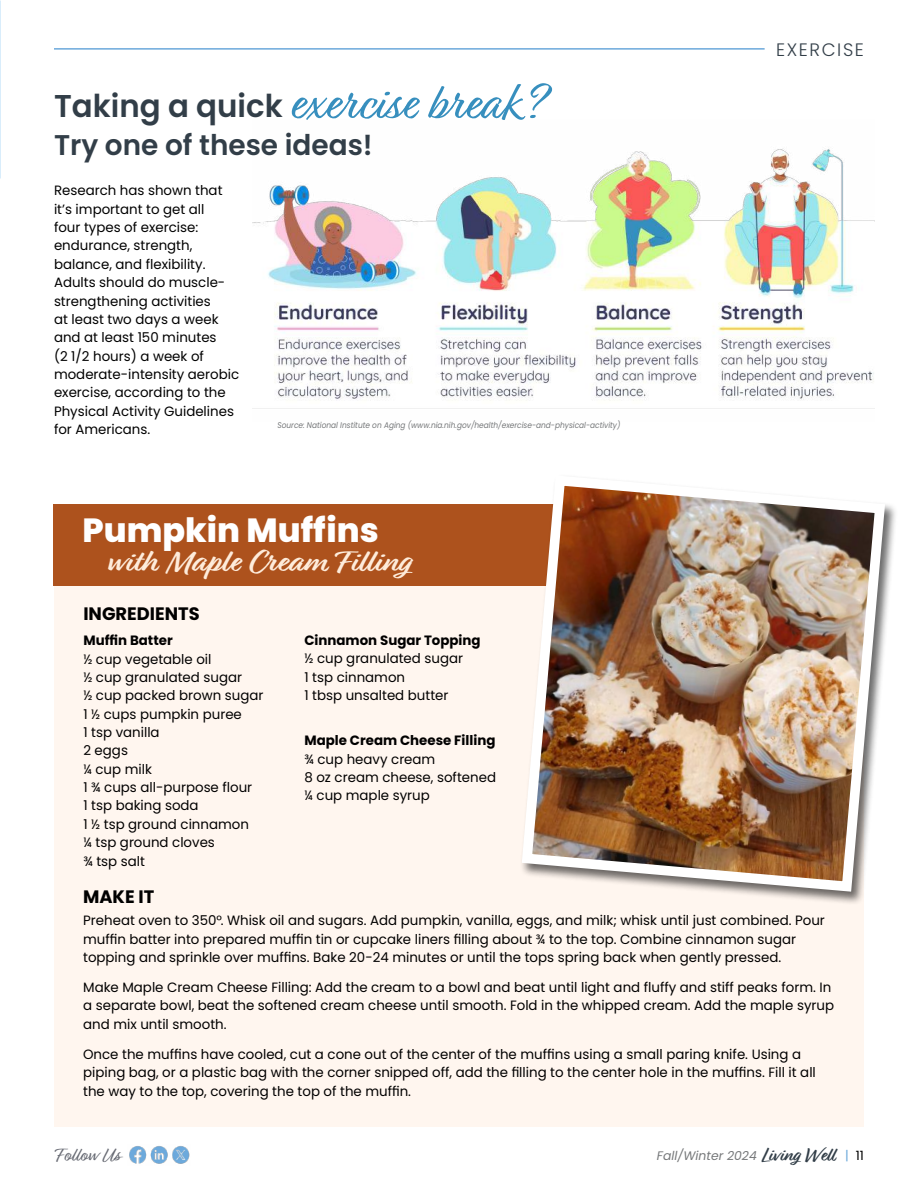
<style>
.page{position:relative;width:918px;height:1188px;background:#fff}
.page>*{position:absolute;margin:0;border:0;box-sizing:border-box;transform-origin:0 0}
.t1{font:52.5px "Relation";color:#378fbe}
.t2{font:800 33.45px "Poppins";color:#fff}
.t3{font:700 31.95px "Relation";color:#feecdb;scale:1.1 1}
.t4{font:600 28.5px "Poppins";color:#323e48}
.t5{font:19.5px "Relation";color:#686b74}
.t6{font:700 18px "Poppins";color:#000}
.t7{font:300 18px "Poppins";letter-spacing:.09em;color:#323e48}
.t8{font:13.5px/18.3px "Poppins";color:#000}
.t9{font:700 13.5px "Poppins";color:#000}
.t10{font:italic 12.3px "Poppins";color:#76787a}
.t11{font:italic 8.25px "Poppins";color:#76787a;scale:.9 1}
.s1{font-family:"Poppins";font-weight:600;font-size:31.5px;color:#323e48}
.s2{font-family:"Relation";font-weight:700;font-style:normal;font-size:19.5px;color:#323e48}
.s3{font-style:normal;font-size:12.75px;color:#6ca9db}
.s4{font-style:normal;font-size:12.75px;color:#000}
</style>
<div class="page">
<img style="left:0;top:0;width:1px;height:178px">
<hr style="left:54px;top:48px;width:711px;height:2px;background:#6ca9db">
<div style="left:54px;top:505px;width:810px;height:621px;background:#fff3e9"></div>
<div style="left:53px;top:504px;width:811px;height:81px;background:#ad521d"></div>
<div style="left:520px;top:474px;width:377px;height:431px;background:#000;opacity:.58"></div>
<img style="left:517px;top:474px;width:373px;height:423px">
<img style="left:253px;top:148px;width:621px;height:261px">
<img style="left:129px;top:1146px;width:61px;height:18px">
<h1 class="t1" style="left:54px;top:73px;width:492px"><span class="s1">Taking a quick</span> exercise break?</h1>
<h3 class="t4" style="left:54px;top:128px;width:320px">Try one of these ideas!</h3>
<p class="t8" style="left:54px;top:182px;width:187px">Research has shown that it’s important to get all<br>four types of exercise: endurance, strength, balance, and flexibility.<br>Adults should do muscle&shy;strengthening activities<br>at least two days a week and at least 150 minutes<br>(2 1/2 hours) a week of moderate-intensity aerobic exercise, according to the<br>Physical Activity Guidelines for Americans.</p>
<p class="t11" style="left:278px;top:420px;width:383px">Source: National Institute on Aging (www.nia.nih.gov/health/exercise-and-physical-activity)</p>
<h2 class="t2" style="left:83px;top:511px;width:298px">Pumpkin Muffins</h2>
<h3 class="t3" style="left:105px;top:543px;width:278px">with Maple Cream Filling</h3>
<h3 class="t6" style="left:83px;top:604px;width:118px">INGREDIENTS</h3>
<p class="t9" style="left:83px;top:633px;width:91px">Muffin Batter</p>
<p class="t8" style="left:83px;top:650px;width:182px">½ cup vegetable oil<br>½ cup granulated sugar<br>½ cup packed brown sugar<br>1 ½ cups pumpkin puree<br>1 tsp vanilla<br>2 eggs<br>¼ cup milk<br>1 ¾ cups all-purpose flour<br>1 tsp baking soda<br>1 ½ tsp ground cinnamon<br>¼ tsp ground cloves<br>¾ tsp salt</p>
<h3 class="t6" style="left:83px;top:886px;width:73px">MAKE IT</h3>
<p class="t9" style="left:304px;top:633px;width:178px">Cinnamon Sugar Topping</p>
<p class="t8" style="left:304px;top:650px;width:160px">½ cup granulated sugar<br>1 tsp cinnamon<br>1 tbsp unsalted butter</p>
<p class="t9" style="left:304px;top:733px;width:192px">Maple Cream Cheese Filling</p>
<p class="t8" style="left:304px;top:750px;width:193px">¾ cup heavy cream<br>8 oz cream cheese, softened ¼ cup maple syrup</p>
<h3 class="t7" style="left:776px;top:39px;width:89px">EXERCISE</h3>
<p class="t8" style="left:83px;top:912px;width:743px">Preheat oven to 350°. Whisk oil and sugars. Add pumpkin, vanilla, eggs, and milk; whisk until just combined. Pour muffin batter into prepared muffin tin or cupcake liners filling about ¾ to the top. Combine cinnamon sugar topping and sprinkle over muffins. Bake 20-24 minutes or until the tops spring back when gently pressed.</p>
<p class="t8" style="left:83px;top:978px;width:753px">Make Maple Cream Cheese Filling: Add the cream to a bowl and beat until light and fluffy and stiff peaks form. In a separate bowl, beat the softened cream cheese until smooth. Fold in the whipped cream. Add the maple syrup and mix until smooth.</p>
<p class="t8" style="left:83px;top:1045px;width:734px">Once the muffins have cooled, cut a cone out of the center of the muffins using a small paring knife. Using a piping bag, or a plastic bag with the corner snipped off, add the filling to the center hole in the muffins. Fill it all the way to the top, covering the top of the muffin.</p>
<h3 class="t5" style="left:54px;top:1144px;width:68px">Follow Us</h3>
<p class="t10" style="left:657px;top:1149px;width:209px">Fall/Winter 2024 <span class="s2">Living Well</span> <span class="s3">|</span> <span class="s4">11</span></p>
</div>
